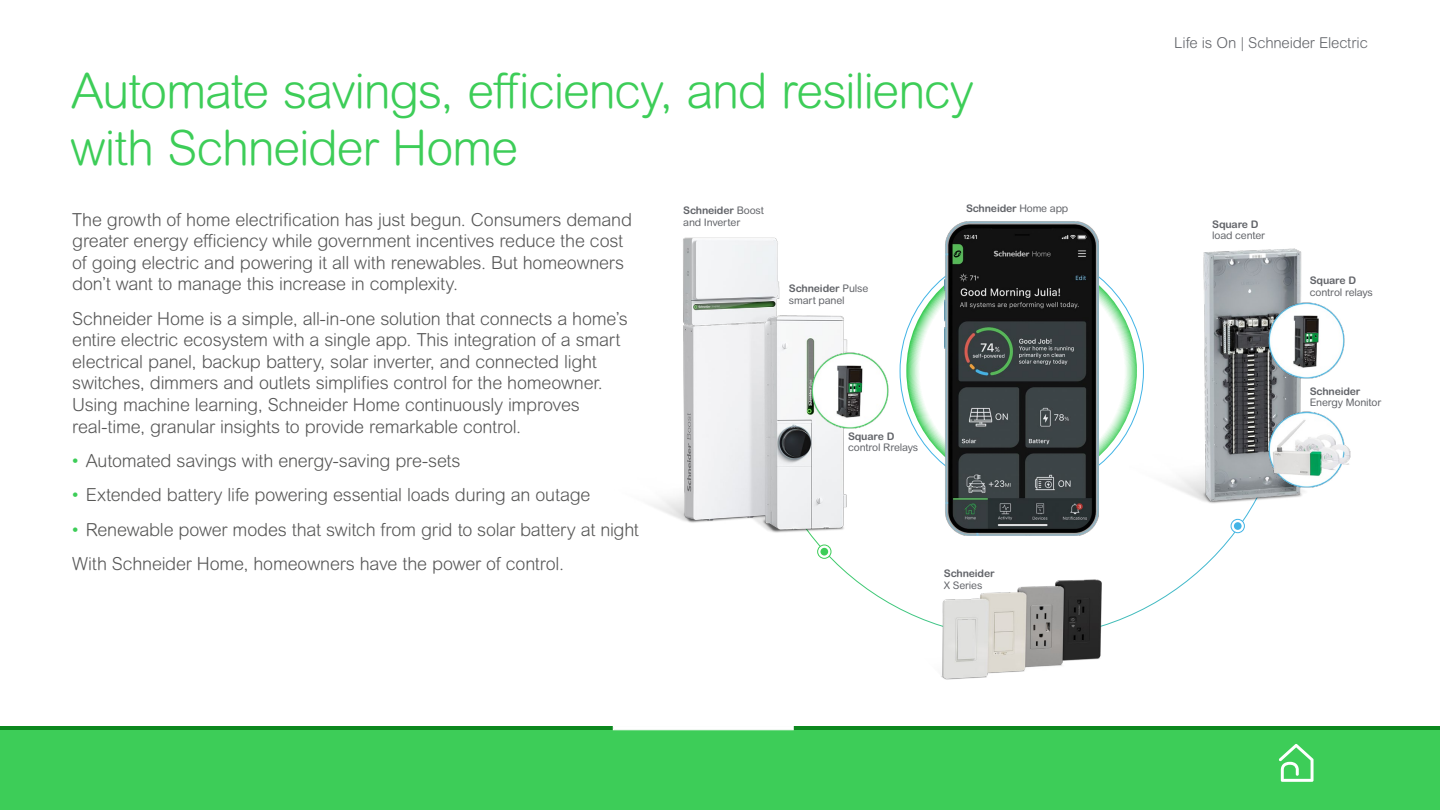
<style>
.page{position:relative;width:1440px;height:810px;background:#fff}
.page>*{position:absolute;margin:0;border:0;box-sizing:border-box;transform-origin:0 0}
.t1{font:300 48.75px/56.2px "Arial Rounded MT Pro";letter-spacing:-.025em;color:#3dcd58}
.t2{font:300 18px/21.6px "Arial Rounded MT Pro";letter-spacing:-.015em;color:#575757}
.t3{font:300 18px/34.3px "Arial Rounded MT Pro";letter-spacing:-.015em;color:#575756}
.t4{font:300 15px "Arial Rounded MT Pro";letter-spacing:-.01em;color:#626469}
.t5{font:10.5px/11.2px "Arial Rounded MT Pro";letter-spacing:-.015em;color:#626469}
.t6{font:700 10.5px "Arial Rounded MT Pro";letter-spacing:-.015em;color:#626469}
.s1{font-weight:400;color:#3dcd58}
.s2{color:#575757}
.s3{font-weight:700}
.s4{font-weight:400}
</style>
<div class="page">
<div style="left:0;top:726px;width:1440px;height:84px;background:#3dcd58"></div>
<hr style="left:0;top:726px;width:1440px;height:4px;background:#0c881e">
<svg style="left:1279px;top:744px;width:35px;height:38px"></svg>
<svg style="left:613px;top:726px;width:180px;height:4px"></svg>
<svg style="left:818px;top:370px;width:426px;height:251px"></svg>
<svg style="left:906px;top:255px;width:231px;height:231px"></svg>
<img style="left:945px;top:222px;width:154px;height:314px">
<img style="left:924px;top:576px;width:201px;height:104px">
<img style="left:1129px;top:248px;width:176px;height:273px">
<img style="left:1267px;top:300px;width:78px;height:81px">
<img style="left:1267px;top:410px;width:84px;height:80px">
<img style="left:651px;top:237px;width:217px;height:317px">
<svg style="left:818px;top:545px;width:13px;height:13px"></svg>
<div style="left:817px;top:545px;width:14px;height:14px;border:1px solid #3dcd58;border-radius:50%"></div>
<div style="left:820px;top:548px;width:8px;height:8px;background:#3dcd58;border-radius:50%"></div>
<svg style="left:1231px;top:519px;width:13px;height:14px"></svg>
<div style="left:1231px;top:519px;width:14px;height:14px;border:1px solid #42b4e6;border-radius:50%"></div>
<div style="left:1234px;top:522px;width:8px;height:8px;background:#42b4e6;border-radius:50%"></div>
<img style="left:810px;top:350px;width:80px;height:80px">
<h1 class="t1" style="left:71px;top:65px;width:905px">Automate savings, efficiency, and resiliency with Schneider Home</h1>
<p class="t2" style="left:72px;top:209px;width:561px">The growth of home electrification has just begun. Consumers demand greater energy efficiency while government incentives reduce the cost of going electric and powering it all with renewables. But homeowners don’t want to manage this increase in complexity.</p>
<p class="t2" style="left:72px;top:308px;width:557px">Schneider Home is a simple, all-in-one solution that connects a home’s entire electric ecosystem with a single app. This integration of a smart electrical panel, backup battery, solar inverter, and connected light switches, dimmers and outlets simplifies control for the homeowner.<br>Using machine learning, Schneider Home continuously improves real-time, granular insights to provide remarkable control.</p>
<p class="t3" style="left:72px;top:444px;width:390px"><span class="s1">•</span> Automated savings with energy-saving pre-sets</p>
<p class="t3" style="left:72px;top:479px;width:520px"><span class="s1">•</span> Extended battery life powering essential loads during an outage</p>
<p class="t3" style="left:72px;top:513px;width:568px"><span class="s1">•</span> Renewable power modes that switch from grid to solar battery at night<br><span class="s2">With Schneider Home, homeowners have the power of control.</span></p>
<p class="t5" style="left:683px;top:205px;width:82px"><span class="s3">Schneider</span> Boost and Inverter</p>
<p class="t5" style="left:789px;top:283px;width:81px"><span class="s3">Schneider</span> Pulse smart panel</p>
<p class="t6" style="left:966px;top:202px;width:104px">Schneider <span class="s4">Home app</span></p>
<p class="t6" style="left:848px;top:430px;width:48px">Square D</p>
<p class="t5" style="left:848px;top:442px;width:72px">control Rrelays</p>
<p class="t6" style="left:944px;top:567px;width:52px">Schneider</p>
<p class="t5" style="left:944px;top:580px;width:40px">X Series</p>
<p class="t4" style="left:1174px;top:34px;width:195px">Life is On | Schneider Electric</p>
<p class="t6" style="left:1212px;top:217px;width:48px">Square D</p>
<p class="t5" style="left:1212px;top:230px;width:55px">load center</p>
<p class="t6" style="left:1310px;top:274px;width:48px">Square D</p>
<p class="t5" style="left:1310px;top:287px;width:65px">control relays</p>
<p class="t6" style="left:1310px;top:385px;width:52px">Schneider</p>
<p class="t5" style="left:1310px;top:397px;width:73px">Energy Monitor</p>
</div>
